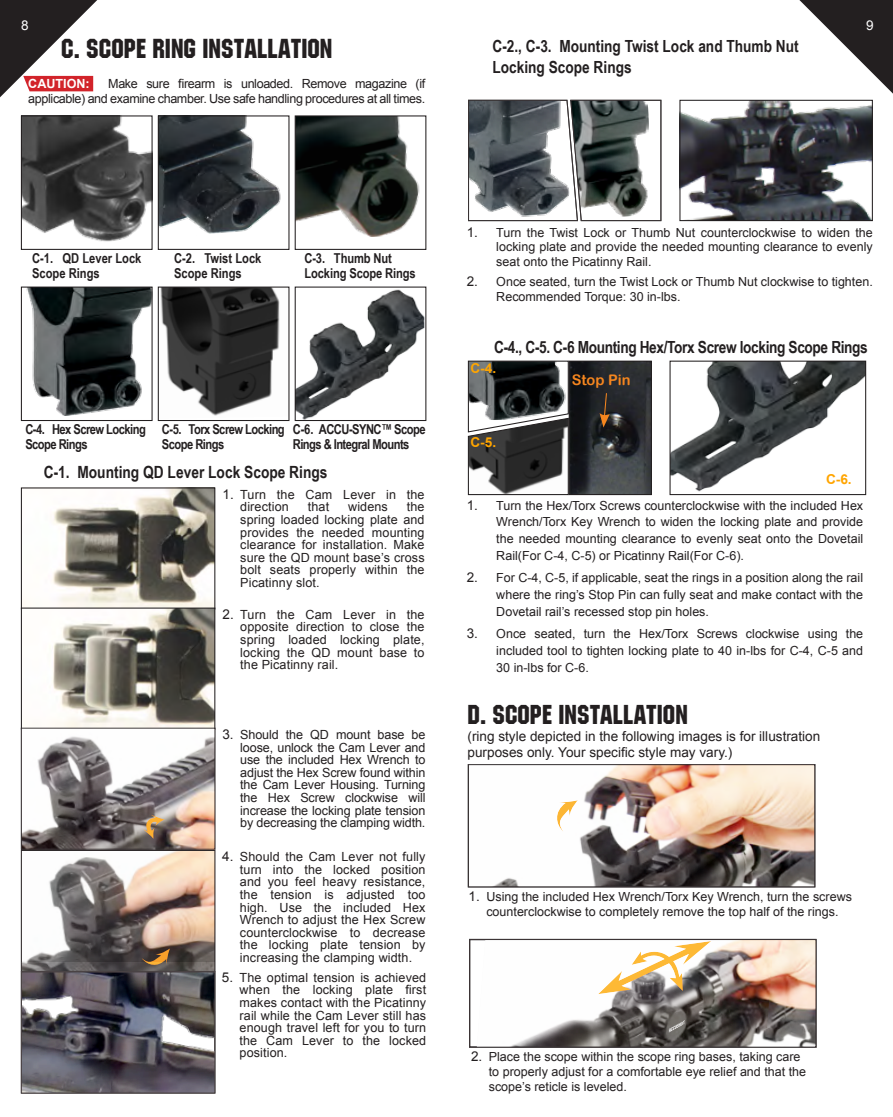
<style>
.page{position:relative;width:893px;height:1117px;background:#fff}
.page>*{position:absolute;margin:0;border:0;box-sizing:border-box;transform-origin:0 0}
.t1{font:27.22px "Machine IT Cby BT";color:#231f20}
.t2{font:700 16.88px "Arial Narrow";color:#231f20}
.t3{font:700 16.65px/20px "Arial Narrow";color:#231f20}
.t4{font:700 16.65px "Arial Narrow";letter-spacing:-.02em;color:#231f20}
.t5{font:14.62px "Arial Rounded MT Bold";color:#f6861f}
.t6{font:700 13.72px/14.6px "Arial Narrow";letter-spacing:-.04em;color:#231f20}
.t7{font:700 13.72px/14.6px "Arial Narrow";color:#231f20}
.t8{font:700 13.72px/14.6px "Arial Narrow";letter-spacing:-.01em;color:#231f20}
.t9{font:700 13.72px "Arial";color:#ffa500}
.t10{font:13.5px/16.2px "Arial";color:#231f20}
.t11{font:13.5px "Arial";color:#fff}
.t12{font:12.6px/12.6px "Arial";color:#231f20;text-align:justify}
.t13{font:12.6px/15.1px "Arial";letter-spacing:-.03em;color:#231f20;text-align:right}
.t14{font:700 12.6px "Arial";color:#fff}
.s1{font-size:13.5px}
</style>
<div class="page">
<svg style="left:777px;top:0;width:116px;height:100px"></svg>
<img style="left:52px;top:489px;width:161px;height:238px">
<div style="left:21px;top:487px;width:194px;height:122px;border:1px solid #231f20"></div>
<svg style="left:0;top:0;width:97px;height:120px"></svg>
<div style="left:21px;top:607px;width:194px;height:122px;border:1px solid #231f20"></div>
<img style="left:23px;top:736px;width:190px;height:233px">
<img style="left:23px;top:117px;width:128px;height:125px">
<div style="left:21px;top:115px;width:132px;height:135px;border:1px solid #231f20"></div>
<img style="left:160px;top:117px;width:121px;height:117px">
<div style="left:158px;top:115px;width:131px;height:135px;border:1px solid #231f20"></div>
<img style="left:297px;top:117px;width:123px;height:120px">
<div style="left:295px;top:115px;width:131px;height:135px;border:1px solid #231f20"></div>
<img style="left:681px;top:102px;width:190px;height:117px">
<div style="left:679px;top:100px;width:194px;height:121px;border:1px solid #231f20"></div>
<img style="left:470px;top:765px;width:343px;height:120px">
<img style="left:477px;top:940px;width:338px;height:105px">
<div style="left:21px;top:727px;width:194px;height:122px;border:1px solid #231f20"></div>
<svg style="left:143px;top:814px;width:22px;height:24px"></svg>
<div style="left:21px;top:849px;width:194px;height:122px;border:1px solid #231f20"></div>
<svg style="left:142px;top:948px;width:28px;height:19px"></svg>
<img style="left:23px;top:973px;width:190px;height:118px">
<div style="left:21px;top:971px;width:194px;height:122px;border:1px solid #231f20"></div>
<svg style="left:468px;top:99px;width:194px;height:122px"></svg>
<div style="left:468px;top:763px;width:347px;height:124px;border:1px solid #231f20"></div>
<svg style="left:554px;top:800px;width:24px;height:31px"></svg>
<div style="left:469px;top:938px;width:348px;height:109px;border:1px solid #231f20"></div>
<svg style="left:598px;top:940px;width:113px;height:53px"></svg>
<svg style="left:669px;top:1019px;width:16px;height:13px"></svg>
<img style="left:26px;top:288px;width:125px;height:127px">
<div style="left:21px;top:286px;width:132px;height:135px;border:1px solid #231f20"></div>
<img style="left:160px;top:288px;width:120px;height:128px">
<div style="left:158px;top:286px;width:131px;height:135px;border:1px solid #231f20"></div>
<img style="left:297px;top:289px;width:127px;height:130px">
<div style="left:295px;top:286px;width:131px;height:135px;border:1px solid #231f20"></div>
<img style="left:671px;top:362px;width:193px;height:130px">
<div style="left:669px;top:360px;width:197px;height:135px;border:1px solid #231f20"></div>
<img style="left:571px;top:362px;width:79px;height:131px">
<div style="left:569px;top:360px;width:83px;height:135px;border:1px solid #231f20"></div>
<svg style="left:467px;top:360px;width:102px;height:135px"></svg>
<svg style="left:600px;top:392px;width:10px;height:35px"></svg>
<p class="t11" style="left:21px;top:16px;width:9px">8</p>
<p class="t11" style="left:866px;top:16px;width:9px">9</p>
<h1 class="t1" style="left:61px;top:32px;width:273px">C. SCOPE RING INSTALLATION</h1>
<p class="t14" style="left:28px;top:75px;width:63px">CAUTION:</p>
<h3 class="t3" style="left:492px;top:36px;width:308px">C-2., C-3. Mounting Twist Lock and Thumb Nut<br>Locking Scope Rings</h3>
<p class="t13" style="left:28px;top:76px;width:399px">Make sure firearm is unloaded. Remove magazine (if<br>applicable) and examine chamber. Use safe handling procedures at all times.</p>
<p class="t7" style="left:32px;top:250px;width:111px">C-1. QD Lever Lock<br>Scope Rings</p>
<p class="t7" style="left:174px;top:250px;width:89px">C-2. Twist Lock<br>Scope Rings</p>
<p class="t8" style="left:304px;top:250px;width:113px">C-3. Thumb Nut<br>Locking Scope Rings</p>
<p class="t6" style="left:25px;top:421px;width:122px">C-4. Hex Screw Locking<br>Scope Rings</p>
<p class="t6" style="left:162px;top:421px;width:124px">C-5. Torx Screw Locking<br>Scope Rings</p>
<p class="t6" style="left:293px;top:421px;width:134px">C-6. ACCU-SYNC™ Scope<br>Rings &amp; Integral Mounts</p>
<h2 class="t2" style="left:44px;top:459px;width:285px">C-1. Mounting QD Lever Lock Scope Rings</h2>
<p class="t12" style="left:240px;top:488px;width:186px;text-indent:-18px"><span class="s1">1.</span> Turn the Cam Lever in the direction</p>
<p class="t12" style="left:240px;top:500px;width:186px;text-indent:167px">the spring loaded locking plate and provides the needed mounting clearance for installation. Make sure the QD mount base’s cross bolt seats properly within the Picatinny slot.</p>
<p class="t12" style="left:240px;top:608px;width:186px;text-indent:-18px"><span class="s1">2.</span> Turn the Cam Lever in the opposite direction to close the spring loaded locking plate, locking the QD mount base to the Picatinny rail.</p>
<p class="t12" style="left:308px;top:500px;width:23px">that</p>
<p class="t12" style="left:348px;top:500px;width:41px">widens</p>
<p class="t12" style="left:240px;top:728px;width:187px;text-indent:-18px"><span class="s1">3.</span> Should the QD mount base be loose, unlock the Cam Lever and use the included Hex Wrench to adjust the Hex Screw found within the Cam Lever Housing. Turning the Hex Screw clockwise will increase the locking plate tension by decreasing the clamping width.</p>
<p class="t12" style="left:240px;top:850px;width:187px;text-indent:-18px"><span class="s1">4.</span> Should the Cam Lever not fully turn into the locked position and you feel heavy resistance, the tension is adjusted too high. Use the included Hex Wrench to adjust the Hex Screw counterclockwise to decrease the locking plate tension by increasing the clamping width.</p>
<p class="t12" style="left:240px;top:970px;width:188px;text-indent:-18px"><span class="s1">5.</span> The optimal tension is achieved when the locking plate first makes contact with the Picatinny rail while the Cam Lever still has enough travel left for you to turn the Cam Lever to the locked position.</p>
<p class="t12" style="left:496px;top:225px;width:378px;line-height:14.6px;text-indent:-30px"><span class="s1">1.</span> Turn the Twist Lock or Thumb Nut counterclockwise to widen the locking plate and provide the needed mounting clearance to evenly seat onto the Picatinny Rail.</p>
<p class="t12" style="left:496px;top:275px;width:378px;line-height:14.6px;text-indent:-30px"><span class="s1">2.</span> Once seated, turn the Twist Lock or Thumb Nut clockwise to tighten.<br>Recommended Torque: 30 in-lbs.</p>
<h3 class="t4" style="left:494px;top:335px;width:375px">C-4., C-5. C-6 Mounting Hex/Torx Screw locking Scope Rings</h3>
<p class="t9" style="left:470px;top:359px;width:27px">C-4.</p>
<p class="t9" style="left:470px;top:433px;width:27px">C-5.</p>
<p class="t5" style="left:572px;top:371px;width:61px">Stop Pin</p>
<p class="t9" style="left:826px;top:470px;width:27px">C-6.</p>
<p class="t12" style="left:496px;top:497px;width:368px;line-height:16.7px;text-indent:-30px"><span class="s1">1.</span> Turn the Hex/Torx Screws counterclockwise with the included Hex Wrench/Torx Key Wrench to widen the locking plate and provide the needed mounting clearance to evenly seat onto the Dovetail Rail(For C-4, C-5) or Picatinny Rail(For C-6).</p>
<p class="t12" style="left:496px;top:569px;width:368px;line-height:16.7px;text-indent:-30px"><span class="s1">2.</span> For C-4, C-5, if applicable, seat the rings in a position along the rail where the ring’s Stop Pin can fully seat and make contact with the Dovetail rail’s recessed stop pin holes.</p>
<p class="t12" style="left:496px;top:625px;width:368px;line-height:16.7px;text-indent:-30px"><span class="s1">3.</span> Once seated, turn the Hex/Torx Screws clockwise using the included tool to tighten locking plate to 40 in-lbs for C-4, C-5 and 30 in-lbs for C-6.</p>
<h1 class="t1" style="left:467px;top:698px;width:222px">D. SCOPE INSTALLATION</h1>
<p class="t10" style="left:467px;top:727px;width:354px">(ring style depicted in the following images is for illustration purposes only. Your specific style may vary.)</p>
<p class="t12" style="left:469px;top:888px;width:385px;line-height:15.1px;text-align:center"><span class="s1">1.</span> Using the included Hex Wrench/Torx Key Wrench, turn the screws counterclockwise to completely remove the top half of the rings.</p>
<p class="t12" style="left:489px;top:1048px;width:319px;line-height:15.1px;text-align:left;text-indent:-18px"><span class="s1">2.</span> Place the scope within the scope ring bases, taking care to properly adjust for a comfortable eye relief and that the scope’s reticle is leveled.</p>
</div>
